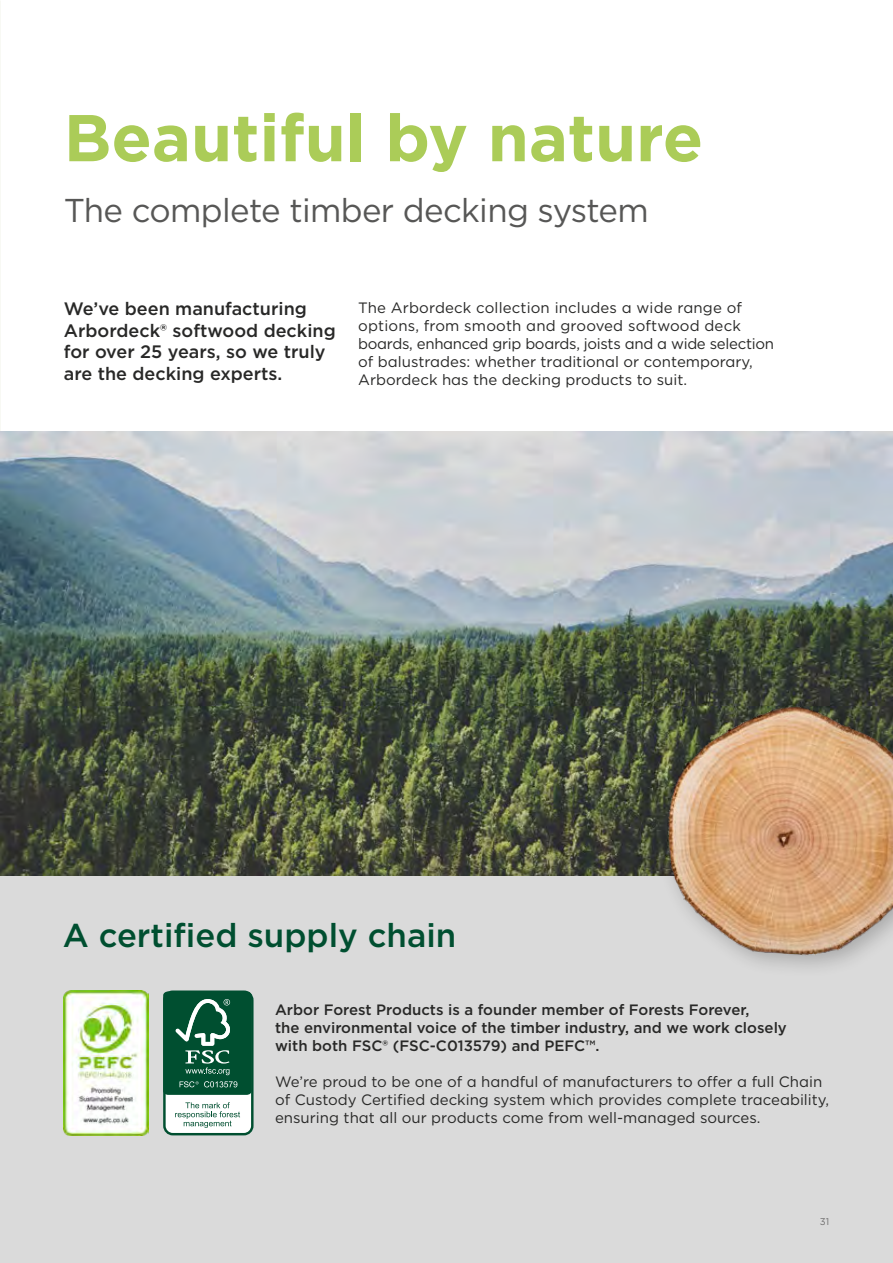
<style>
.page{position:relative;width:893px;height:1263px;background:#fff}
.page>*{position:absolute;margin:0;border:0;box-sizing:border-box;transform-origin:0 0}
.t1{font:700 66px "Gotham";color:#abcc58}
.t2{font:33px "Gotham";letter-spacing:-.02em;color:#575756}
.t3{font:500 33px "Gotham";color:#004f30}
.t4{font:500 18px/21.6px "Gotham";color:#282827}
.t5{font:15px/18px "Gotham";color:#282827}
.t6{font:500 15px/18px "Gotham";color:#282827}
.t7{font:9.75px "Gotham";color:#706f6f}
</style>
<div class="page">
<img style="left:0;top:432px;width:893px;height:444px">
<div style="left:0;top:876px;width:893px;height:387px;background:#dadada"></div>
<img style="left:64px;top:990px;width:84px;height:145px">
<div style="left:164px;top:992px;width:88px;height:142px;background:#fff;border-radius:8px"></div>
<div style="left:163px;top:990px;width:91px;height:145px;border:2px solid #004f30;border-radius:8px"></div>
<svg style="left:175px;top:1102px;width:65px;height:26px"></svg>
<svg style="left:163px;top:991px;width:89px;height:104px;background:#1d6348"></svg>
<img style="left:648px;top:692px;width:245px;height:276px">
<h1 class="t1" style="left:64px;top:94px;width:641px">Beautiful by nature</h1>
<h2 class="t2" style="left:64px;top:189px;width:587px">The complete timber decking system</h2>
<p class="t4" style="left:64px;top:298px;width:273px">We’ve been manufacturing<br>Arbordeck® softwood decking for over 25 years, so we truly are the decking experts.</p>
<p class="t5" style="left:358px;top:298px;width:417px">The Arbordeck collection includes a wide range of options, from smooth and grooved softwood deck boards, enhanced grip boards, joists and a wide selection of balustrades: whether traditional or contemporary, Arbordeck has the decking products to suit.</p>
<h2 class="t3" style="left:63px;top:913px;width:395px">A certified supply chain</h2>
<p class="t6" style="left:275px;top:1000px;width:513px">Arbor Forest Products is a founder member of Forests Forever,<br>the environmental voice of the timber industry, and we work closely with both FSC® (FSC-C013579) and PEFC™.</p>
<p class="t5" style="left:275px;top:1072px;width:556px">We’re proud to be one of a handful of manufacturers to offer a full Chain of Custody Certified decking system which provides complete traceability, ensuring that all our products come from well-managed sources.</p>
<p class="t7" style="left:820px;top:1215px;width:11px">31</p>
</div>
